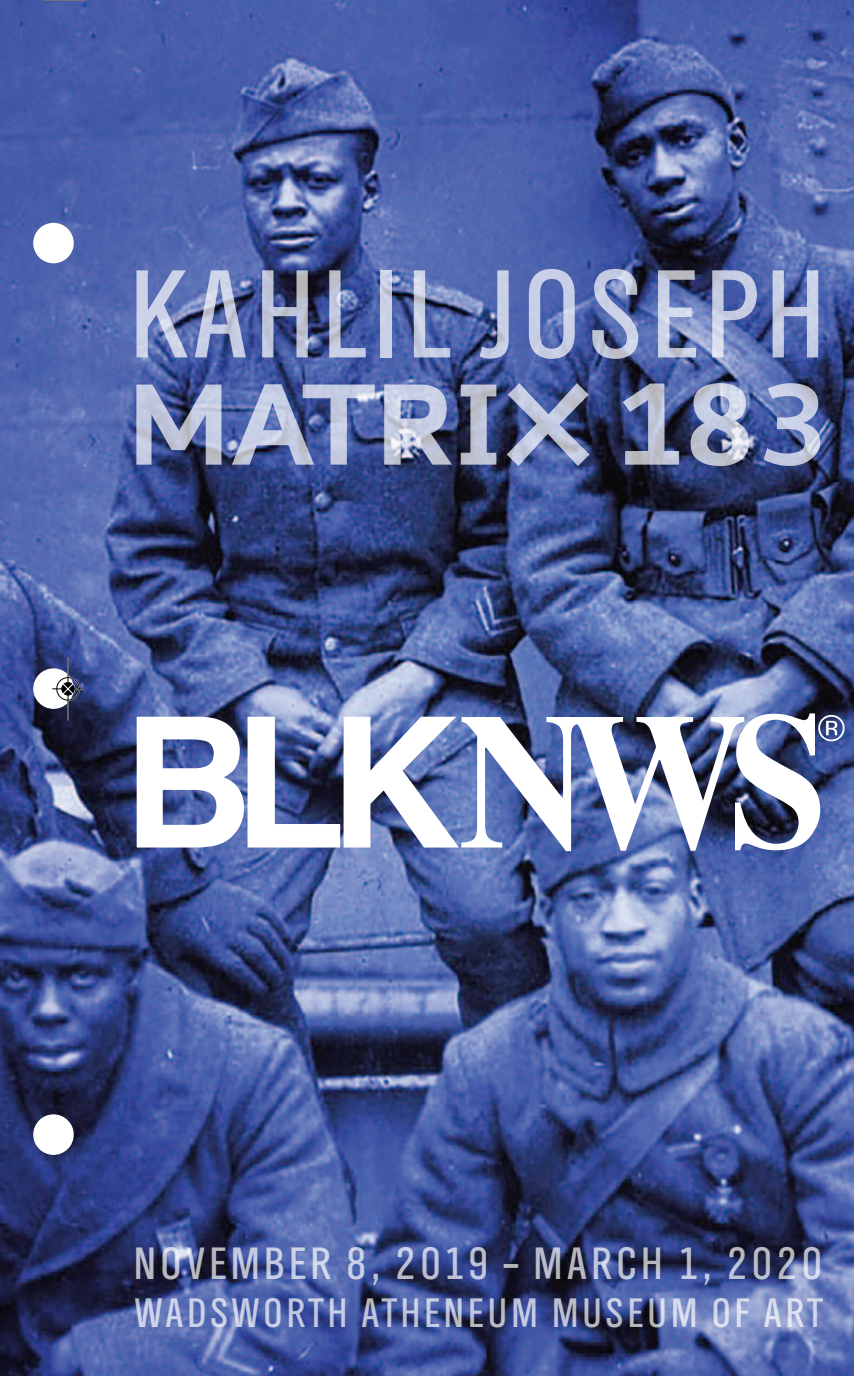
<style>
.page{position:relative;width:857px;height:1376px;background:#fff}
.page>*{position:absolute;margin:0;border:0;box-sizing:border-box;transform-origin:0 0}
.t1{font:130.5px "TV Nord Cond EF";letter-spacing:.045em;color:rgb(255 255 255/.7)}
.t2{font:700 125.33px "Nubian Alt";color:rgb(255 255 255/.7)}
.t3{font:47.25px "TV Nord Cond EF";letter-spacing:.08em;color:rgb(255 255 255/.7)}
.t4{font:42.98px "TV Nord Cond EF";letter-spacing:.08em;color:rgb(255 255 255/.7)}
</style>
<div class="page">
<img style="left:0;top:0;width:853px;height:1375px">
<svg style="left:137px;top:713px;width:707px;height:138px"></svg>
<div style="left:33px;top:223px;width:41px;height:40px;background:#fff;border-radius:50%"></div>
<div style="left:33px;top:668px;width:41px;height:40px;background:#fff;border-radius:50%"></div>
<div style="left:33px;top:1114px;width:41px;height:40px;background:#fff;border-radius:50%"></div>
<hr style="left:43px;top:0;width:41px;height:1px;background:#000">
<hr style="left:43px;top:1375px;width:41px;height:1px;background:#000">
<hr style="left:67px;top:657px;width:2px;height:63px;background:#fff">
<div style="left:56px;top:676px;width:24px;height:24px;border:1px solid #fff;border-radius:50%"></div>
<hr style="left:68px;top:657px;width:1px;height:63px;background:#000">
<hr style="left:52px;top:688px;width:32px;height:1px;background:#000">
<div style="left:56px;top:677px;width:24px;height:23px;border:1px solid #000;border-radius:50%"></div>
<svg style="left:61px;top:682px;width:14px;height:13px"></svg>
<svg style="left:62px;top:683px;width:12px;height:11px"></svg>
<h1 class="t1" style="left:129px;top:265px;width:698px">KAHLIL JOSEPH</h1>
<h2 class="t2" style="left:127px;top:376px;width:702px">MATRIX 183</h2>
<p class="t3" style="left:134px;top:1245px;width:690px">NOVEMBER 8, 2019 – MARCH 1, 2020</p>
<p class="t4" style="left:134px;top:1296px;width:690px">WADSWORTH ATHENEUM MUSEUM OF ART</p>
</div>
